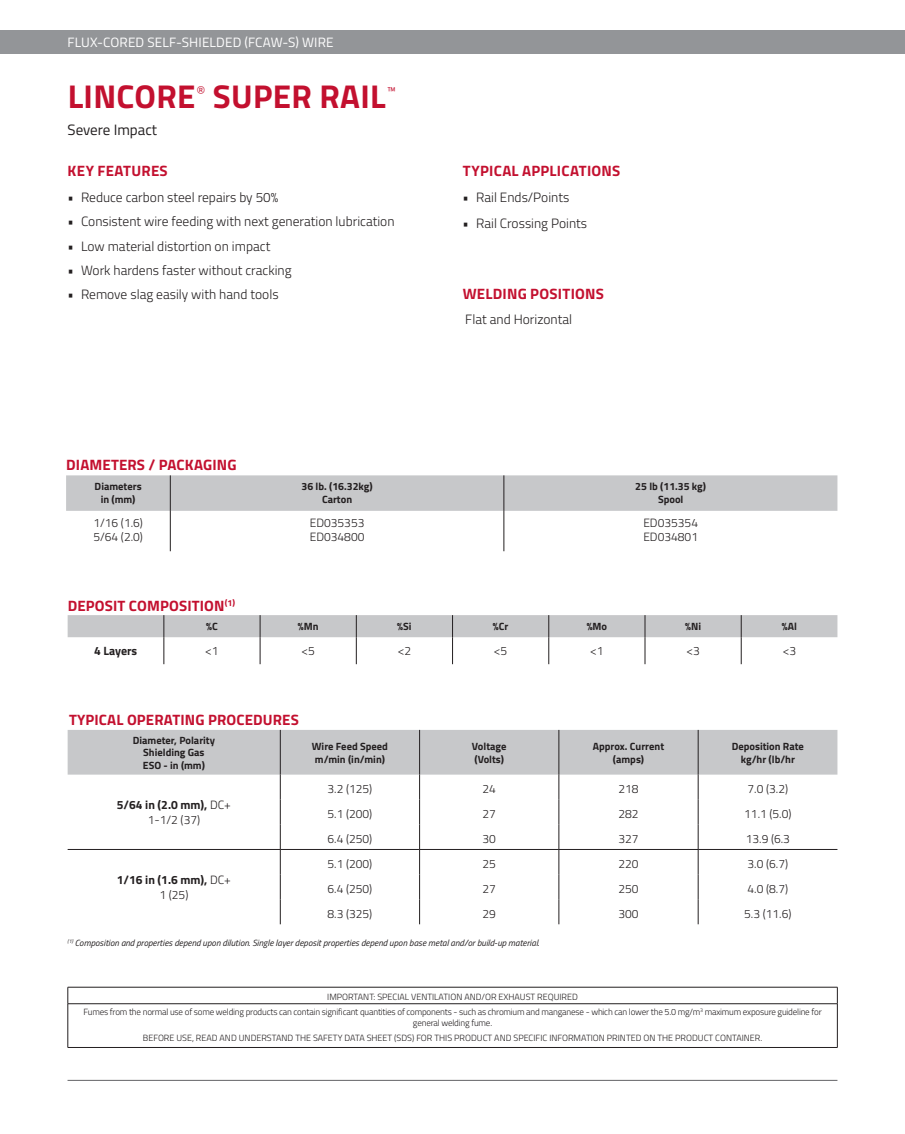
<style>
.page{position:relative;width:905px;height:1134px;background:#fff}
.page>*{position:absolute;margin:0;border:0;box-sizing:border-box;transform-origin:0 0}
.Brand_Name{font:700 33px "Titillium";letter-spacing:.01em;color:#c3102f}
.product_page_headers{font:700 15px "Titillium";letter-spacing:.01em;color:#c3102f}
.t1{font:15px "Titillium";color:#231f20}
.Brand_Name-2{font:300 13.95px "Titillium";color:#c3102f}
.Body_Text{font:300 13.5px "Titillium";color:#231f20}
.t2{font:13.5px "Titillium";letter-spacing:.01em;color:#fff}
.t3{font:300 12px "Titillium";color:#231f20}
.t4{font:700 12px "Titillium";color:#231f20}
.t5{font:700 10.5px "Titillium";color:#231f20}
.t6{font:300 9px/10.8px "Titillium";letter-spacing:-.02em;color:#231f20;text-align:center}
.t7{font:300 9px "Titillium";color:#231f20}
.t8{font:italic 9px "Titillium";color:#231f20}
.s1{font-weight:300}
</style>
<div class="page">
<hr style="left:68px;top:1080px;width:769px;height:1px;background:#636366">
<div style="left:0;top:30px;width:904px;height:24px;background:#939598"></div>
<div style="left:66px;top:475px;width:771px;height:36px;background:#c7c8ca"></div>
<hr style="left:170px;top:475px;width:1px;height:36px;background:#231f20">
<hr style="left:503px;top:475px;width:1px;height:36px;background:#231f20">
<hr style="left:170px;top:511px;width:1px;height:40px;background:#231f20">
<hr style="left:503px;top:511px;width:1px;height:40px;background:#231f20">
<svg style="left:68px;top:615px;width:769px;height:49px"></svg>
<svg style="left:68px;top:730px;width:769px;height:194px"></svg>
<hr style="left:68px;top:849px;width:212px;height:1px;background:#231f20">
<hr style="left:280px;top:849px;width:139px;height:1px;background:#231f20">
<hr style="left:419px;top:849px;width:140px;height:1px;background:#231f20">
<hr style="left:559px;top:849px;width:139px;height:1px;background:#231f20">
<hr style="left:698px;top:849px;width:139px;height:1px;background:#231f20">
<hr style="left:68px;top:987px;width:769px;height:1px;background:#231f20">
<svg style="left:68px;top:987px;width:1px;height:16px"></svg>
<svg style="left:837px;top:987px;width:1px;height:17px"></svg>
<hr style="left:68px;top:1003px;width:769px;height:1px;background:#231f20">
<hr style="left:68px;top:1004px;width:1px;height:43px;background:#231f20">
<hr style="left:837px;top:1004px;width:1px;height:43px;background:#231f20">
<hr style="left:68px;top:1047px;width:769px;height:1px;background:#231f20">
<p class="t2" style="left:68px;top:33px;width:267px">FLUX-CORED SELF-SHIELDED (FCAW-S) WIRE</p>
<p class="Brand_Name" style="left:68px;top:71px;width:129px">LINCORE</p>
<p class="Brand_Name-2" style="left:196px;top:81px;width:11px">®</p>
<p class="Brand_Name" style="left:213px;top:71px;width:174px">SUPER RAIL</p>
<p class="Brand_Name-2" style="left:386px;top:81px;width:11px">™</p>
<p class="t1" style="left:68px;top:119px;width:91px">Severe Impact</p>
<p class="product_page_headers" style="left:68px;top:159px;width:102px">KEY FEATURES</p>
<p class="Body_Text" style="left:68px;top:188px;width:212px">• Reduce carbon steel repairs by 50%</p>
<p class="Body_Text" style="left:68px;top:212px;width:328px">• Consistent wire feeding with next generation lubrication</p>
<p class="Body_Text" style="left:68px;top:236px;width:204px">• Low material distortion on impact</p>
<p class="Body_Text" style="left:68px;top:260px;width:226px">• Work hardens faster without cracking</p>
<p class="Body_Text" style="left:68px;top:285px;width:212px">• Remove slag easily with hand tools</p>
<p class="product_page_headers" style="left:66px;top:454px;width:172px">DIAMETERS / PACKAGING</p>
<p class="t5" style="left:95px;top:478px;width:48px">Diameters</p>
<p class="t5" style="left:101px;top:491px;width:36px">in (mm)</p>
<p class="t3" style="left:93px;top:514px;width:51px">1/16 (1.6)</p>
<p class="t3" style="left:93px;top:528px;width:51px">5/64 (2.0)</p>
<p class="product_page_headers" style="left:68px;top:594px;width:169px">DEPOSIT COMPOSITION<sup>(1)</sup></p>
<p class="t5" style="left:301px;top:478px;width:73px">36 lb. (16.32kg)</p>
<p class="t5" style="left:322px;top:491px;width:32px">Carton</p>
<p class="t3" style="left:310px;top:514px;width:56px">ED035353</p>
<p class="t3" style="left:310px;top:528px;width:56px">ED034800</p>
<p class="product_page_headers" style="left:462px;top:159px;width:159px">TYPICAL APPLICATIONS</p>
<p class="Body_Text" style="left:462px;top:188px;width:108px">• Rail Ends/Points</p>
<p class="Body_Text" style="left:462px;top:214px;width:126px">• Rail Crossing Points</p>
<p class="product_page_headers" style="left:462px;top:282px;width:143px">WELDING POSITIONS</p>
<p class="Body_Text" style="left:465px;top:310px;width:108px">Flat and Horizontal</p>
<p class="t5" style="left:635px;top:478px;width:72px">25 lb (11.35 kg)</p>
<p class="t5" style="left:658px;top:491px;width:27px">Spool</p>
<p class="t3" style="left:643px;top:514px;width:56px">ED035354</p>
<p class="t3" style="left:643px;top:528px;width:56px">ED034801</p>
<p class="t5" style="left:206px;top:618px;width:13px">%C</p>
<p class="t5" style="left:298px;top:618px;width:22px">%Mn</p>
<p class="t5" style="left:397px;top:618px;width:16px">%Si</p>
<p class="t5" style="left:493px;top:618px;width:17px">%Cr</p>
<p class="t5" style="left:586px;top:618px;width:22px">%Mo</p>
<p class="t5" style="left:685px;top:618px;width:17px">%Ni</p>
<p class="t5" style="left:781px;top:618px;width:17px">%Al</p>
<p class="t4" style="left:94px;top:642px;width:45px">4 Layers</p>
<p class="t3" style="left:205px;top:642px;width:15px">&lt;1</p>
<p class="t3" style="left:301px;top:642px;width:15px">&lt;5</p>
<p class="t3" style="left:397px;top:642px;width:15px">&lt;2</p>
<p class="t3" style="left:494px;top:642px;width:15px">&lt;5</p>
<p class="t3" style="left:590px;top:642px;width:15px">&lt;1</p>
<p class="t3" style="left:686px;top:642px;width:15px">&lt;3</p>
<p class="t3" style="left:782px;top:642px;width:15px">&lt;3</p>
<p class="product_page_headers" style="left:69px;top:708px;width:231px">TYPICAL OPERATING PROCEDURES</p>
<p class="t5" style="left:133px;top:732px;width:84px">Diameter, Polarity</p>
<p class="t5" style="left:143px;top:745px;width:63px">Shielding Gas</p>
<p class="t5" style="left:143px;top:757px;width:63px">ESO - in (mm)</p>
<p class="t4" style="left:117px;top:796px;width:116px">5/64 in (2.0 mm), <span class="s1">DC+</span></p>
<p class="t3" style="left:148px;top:811px;width:54px">1-1/2 (37)</p>
<p class="t4" style="left:117px;top:871px;width:116px">1/16 in (1.6 mm), <span class="s1">DC+</span></p>
<p class="t3" style="left:159px;top:886px;width:30px">1 (25)</p>
<p class="t5" style="left:312px;top:738px;width:78px">Wire Feed Speed</p>
<p class="t5" style="left:315px;top:751px;width:71px">m/min (in/min)</p>
<p class="t5" style="left:472px;top:738px;width:36px">Voltage</p>
<p class="t5" style="left:474px;top:751px;width:31px">(Volts)</p>
<p class="t5" style="left:593px;top:738px;width:73px">Approx. Current</p>
<p class="t5" style="left:613px;top:751px;width:33px">(amps)</p>
<p class="t5" style="left:731px;top:738px;width:74px">Deposition Rate</p>
<p class="t5" style="left:740px;top:751px;width:56px">kg/hr (lb/hr</p>
<p class="t3" style="left:327px;top:781px;width:46px">3.2 (125)</p>
<p class="t3" style="left:482px;top:781px;width:15px">24</p>
<p class="t3" style="left:618px;top:781px;width:22px">218</p>
<p class="t3" style="left:747px;top:781px;width:42px">7.0 (3.2)</p>
<p class="t3" style="left:327px;top:806px;width:46px">5.1 (200)</p>
<p class="t3" style="left:482px;top:806px;width:15px">27</p>
<p class="t3" style="left:618px;top:806px;width:22px">282</p>
<p class="t3" style="left:744px;top:806px;width:49px">11.1 (5.0)</p>
<p class="t3" style="left:327px;top:830px;width:46px">6.4 (250)</p>
<p class="t3" style="left:482px;top:830px;width:15px">30</p>
<p class="t3" style="left:618px;top:830px;width:22px">327</p>
<p class="t3" style="left:745px;top:830px;width:46px">13.9 (6.3</p>
<p class="t3" style="left:327px;top:855px;width:46px">5.1 (200)</p>
<p class="t3" style="left:482px;top:855px;width:15px">25</p>
<p class="t3" style="left:618px;top:855px;width:22px">220</p>
<p class="t3" style="left:747px;top:855px;width:42px">3.0 (6.7)</p>
<p class="t3" style="left:327px;top:880px;width:46px">6.4 (250)</p>
<p class="t3" style="left:482px;top:880px;width:15px">27</p>
<p class="t3" style="left:618px;top:880px;width:22px">250</p>
<p class="t3" style="left:747px;top:880px;width:42px">4.0 (8.7)</p>
<p class="t3" style="left:327px;top:905px;width:46px">8.3 (325)</p>
<p class="t3" style="left:482px;top:905px;width:15px">29</p>
<p class="t3" style="left:618px;top:905px;width:22px">300</p>
<p class="t3" style="left:744px;top:905px;width:49px">5.3 (11.6)</p>
<p class="t8" style="left:68px;top:937px;width:473px"><sup>(1)</sup> Composition and properties depend upon dilution. Single layer deposit properties depend upon base metal and/or build-up material.</p>
<p class="t7" style="left:327px;top:990px;width:252px">IMPORTANT: SPECIAL VENTILATION AND/OR EXHAUST REQUIRED</p>
<p class="t6" style="left:83px;top:1006px;width:739px">Fumes from the normal use of some welding products can contain significant quantities of components - such as chromium and manganese - which can lower the 5.0 mg/m<sup>3</sup> maximum exposure guideline for general welding fume.</p>
<p class="t7" style="left:143px;top:1031px;width:621px">BEFORE USE, READ AND UNDERSTAND THE SAFETY DATA SHEET (SDS) FOR THIS PRODUCT AND SPECIFIC INFORMATION PRINTED ON THE PRODUCT CONTAINER.</p>
</div>
